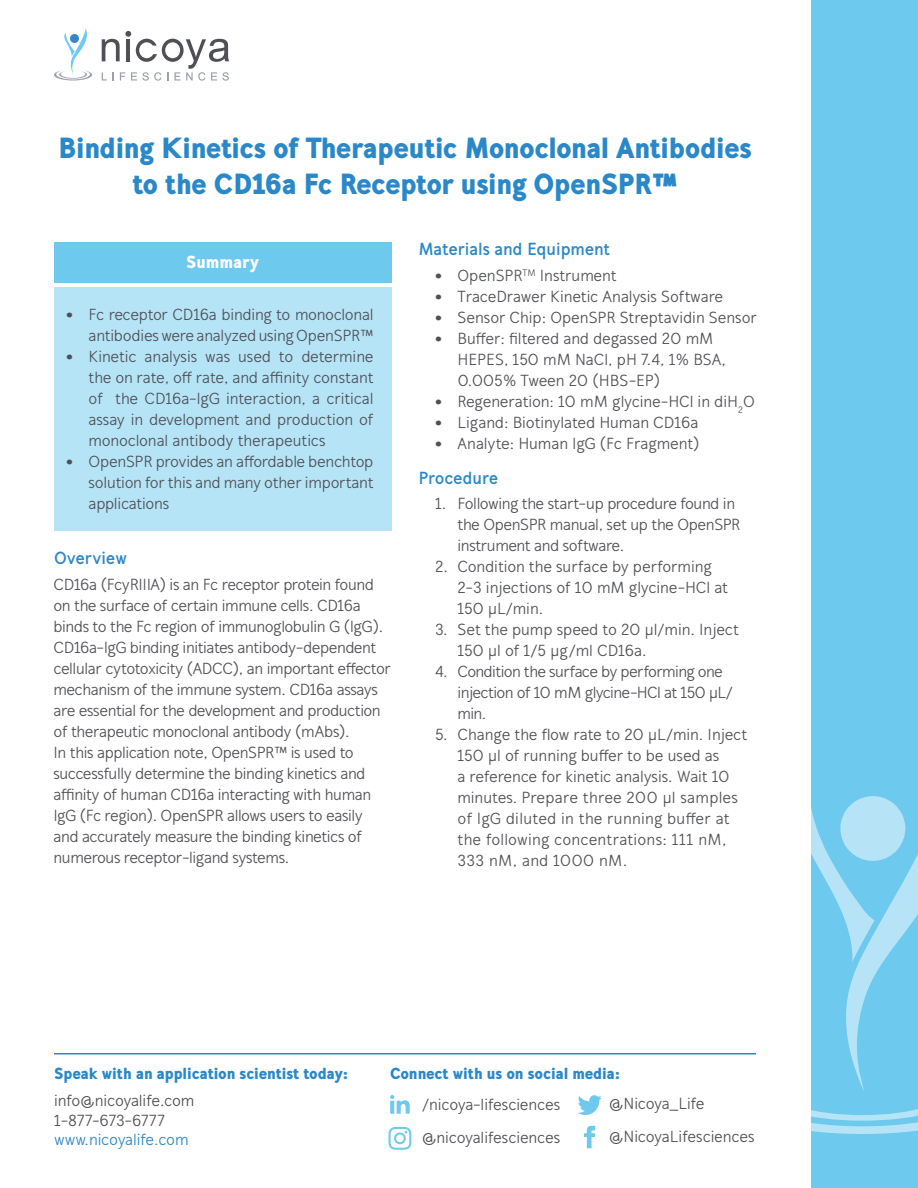
<style>
.page{position:relative;width:918px;height:1188px;background:#fff}
.page>*{position:absolute;margin:0;border:0;box-sizing:border-box;transform-origin:0 0}
.Title-Blue{font:900 30px/36px "Mucho Sans";letter-spacing:-.015em;color:#2b88c8;text-align:center}
.Subtitle-Blue{font:700 18px "Mucho Sans";letter-spacing:-.01em;color:#2b88c8}
.Subtitle-White{font:900 18px "Mucho Sans";color:#fff}
.ContentText-Grey{font:16.5px/21px "Mucho Sans";letter-spacing:-.02em;color:#4f5055}
.ContentText-Grey-2{font:16.5px/21px "Mucho Sans";color:#4f5055}
.ContentText-Grey-3{font:16.5px/21px "Mucho Sans";letter-spacing:-.04em;color:#4f5055}
.t1{font:900 16.5px "Mucho Sans";color:#2b88c8}
.s1{font-weight:900}
.s2{color:#2b88c8}
</style>
<div class="page">
<div style="left:811px;top:0;width:107px;height:1188px;background:#6ec9ef"></div>
<svg style="left:724px;top:796px;width:194px;height:338px"></svg>
<div style="left:54px;top:242px;width:338px;height:41px;background:#6ec9ef"></div>
<div style="left:54px;top:287px;width:338px;height:244px;background:#b6e4f7"></div>
<svg style="left:102px;top:31px;width:127px;height:50px"></svg>
<svg style="left:54px;top:29px;width:38px;height:52px"></svg>
<hr style="left:54px;top:1053px;width:702px;height:1px;background:#2b88c8">
<svg style="left:584px;top:1126px;width:11px;height:22px"></svg>
<svg style="left:578px;top:1095px;width:24px;height:20px"></svg>
<svg style="left:390px;top:1095px;width:20px;height:19px"></svg>
<svg style="left:388px;top:1127px;width:23px;height:23px"></svg>
<p class="Title-Blue" style="left:58px;top:129px;width:695px">Binding Kinetics of Therapeutic Monoclonal Antibodies to the CD16a Fc Receptor using OpenSPR™</p>
<p class="Subtitle-White" style="left:186px;top:251px;width:75px">Summary</p>
<p class="ContentText-Grey" style="left:66px;top:304px;width:309px;text-align:right"><span class="s1">•</span> Fc receptor CD16a binding to monoclonal antibodies were analyzed using OpenSPR™</p>
<p class="ContentText-Grey" style="left:88px;top:346px;width:287px;text-align:justify;text-indent:-22px"><span class="s1">•</span> Kinetic analysis was used to determine the on rate, off rate, and affinity constant of the CD16a-IgG interaction, a critical assay in development and production of monoclonal antibody therapeutics</p>
<p class="ContentText-Grey" style="left:88px;top:451px;width:287px;text-align:justify;text-indent:-22px"><span class="s1">•</span> OpenSPR provides an affordable benchtop solution for this and many other important applications</p>
<p class="Subtitle-Blue" style="left:54px;top:547px;width:75px">Overview</p>
<p class="ContentText-Grey" style="left:54px;top:574px;width:339px">CD16a (FcyRIIIA) is an Fc receptor protein found on the surface of certain immune cells. CD16a binds to the Fc region of immunoglobulin G (IgG).<br>CD16a-IgG binding initiates antibody-dependent cellular cytotoxicity (ADCC), an important effector mechanism of the immune system. CD16a assays are essential for the development and production of therapeutic monoclonal antibody (mAbs).<br>In this application note, OpenSPR™ is used to successfully determine the binding kinetics and affinity of human CD16a interacting with human IgG (Fc region). OpenSPR allows users to easily and accurately measure the binding kinetics of numerous receptor-ligand systems.</p>
<p class="Subtitle-Blue" style="left:418px;top:238px;width:193px">Materials and Equipment</p>
<p class="ContentText-Grey-2" style="left:435px;top:265px;width:183px"><span class="s1">•</span> OpenSPR<sup>TM</sup> Instrument</p>
<p class="ContentText-Grey-2" style="left:435px;top:286px;width:290px"><span class="s1">•</span> TraceDrawer Kinetic Analysis Software</p>
<p class="ContentText-Grey-2" style="left:435px;top:307px;width:323px"><span class="s1">•</span> Sensor Chip: OpenSPR Streptavidin Sensor</p>
<p class="ContentText-Grey-2" style="left:458px;top:328px;width:270px;text-indent:-22px"><span class="s1">•</span> Buffer: filtered and degassed 20 mM<br>HEPES, 150 mM NaCl, pH 7.4, 1% BSA,<br>0.005% Tween 20 (HBS-EP)</p>
<p class="ContentText-Grey" style="left:435px;top:391px;width:321px"><span class="s1">•</span> Regeneration: 10 mM glycine-HCl in diH<sub>2</sub>O</p>
<p class="ContentText-Grey-2" style="left:435px;top:412px;width:265px"><span class="s1">•</span> Ligand: Biotinylated Human CD16a</p>
<p class="ContentText-Grey-2" style="left:435px;top:433px;width:266px"><span class="s1">•</span> Analyte: Human IgG (Fc Fragment)</p>
<p class="Subtitle-Blue" style="left:418px;top:467px;width:81px">Procedure</p>
<p class="ContentText-Grey" style="left:458px;top:493px;width:285px;text-indent:-22px">1. Following the start-up procedure found in the OpenSPR manual, set up the OpenSPR instrument and software.</p>
<p class="ContentText-Grey" style="left:458px;top:556px;width:272px;text-indent:-22px">2. Condition the surface by performing<br>2-3 injections of 10 mM glycine-HCl at<br>150 µL/min.</p>
<p class="ContentText-Grey-2" style="left:458px;top:619px;width:283px;text-indent:-22px">3. Set the pump speed to 20 µl/min. Inject<br>150 µl of 1/5 µg/ml CD16a.</p>
<p class="ContentText-Grey-3" style="left:458px;top:661px;width:277px;text-indent:-22px">4. Condition the surface by performing one injection of 10 mM glycine-HCl at 150 µL/ min.</p>
<p class="ContentText-Grey-2" style="left:458px;top:724px;width:291px;text-indent:-22px">5. Change the flow rate to 20 µL/min. Inject 150 µl of running buffer to be used as<br>a reference for kinetic analysis. Wait 10 minutes. Prepare three 200 µl samples of IgG diluted in the running buffer at the following concentrations: 111 nM, 333 nM, and 1000 nM.</p>
<p class="t1" style="left:54px;top:1063px;width:296px">Speak with an application scientist today:</p>
<p class="ContentText-Grey" style="left:54px;top:1090px;width:142px;line-height:19.8px">info@nicoyalife.com<br>1-877-673-6777 <span class="s2">www.nicoyalife.com</span></p>
<p class="t1" style="left:390px;top:1063px;width:232px">Connect with us on social media:</p>
<p class="ContentText-Grey" style="left:422px;top:1094px;width:139px">/nicoya-lifesciences</p>
<p class="ContentText-Grey" style="left:422px;top:1127px;width:139px">@nicoyalifesciences</p>
<p class="ContentText-Grey" style="left:609px;top:1093px;width:97px">@Nicoya_Life</p>
<p class="ContentText-Grey" style="left:609px;top:1126px;width:147px">@NicoyaLifesciences</p>
</div>
